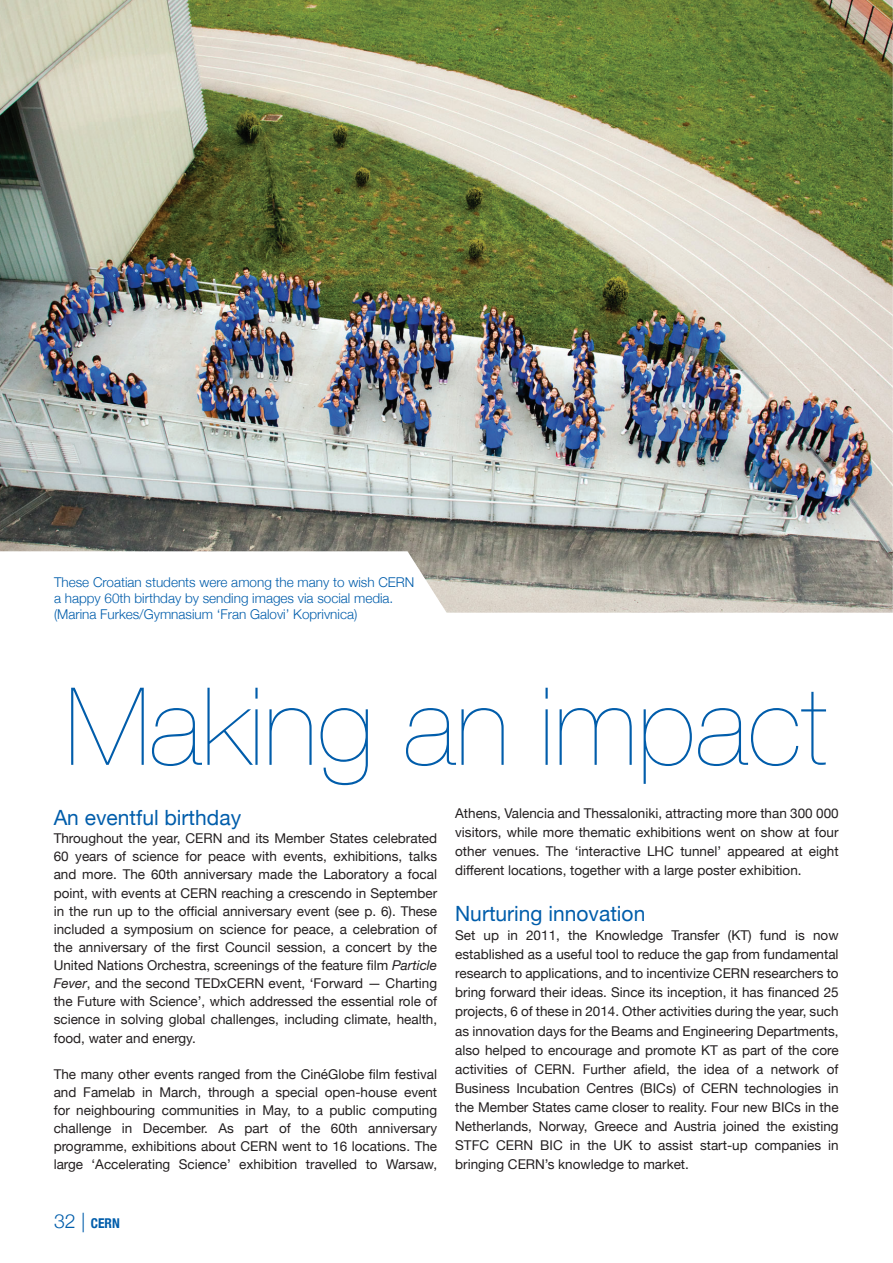
<style>
.page{position:relative;width:893px;height:1263px;background:#fff}
.page>*{position:absolute;margin:0;border:0;box-sizing:border-box;transform-origin:0 0}
.t1{font:200 108px "Helvetica Neue";color:#015dab}
.t2{font:21px "Helvetica Neue";color:#015dab}
.t3{font:13.5px/18.1px "Helvetica Neue";color:#231f20;text-align:justify}
.t4{font:300 13.5px/16.2px "Helvetica Neue";color:#015dab}
.t5{font:700 condensed 13.5px "Helvetica Neue";color:#015dab}
.s1{font-style:italic}
.s2{font-weight:300;font-stretch:normal;font-size:19.5px}
</style>
<div class="page">
<img style="left:0;top:0;width:893px;height:613px">
<p class="t4" style="left:54px;top:574px;width:362px">These Croatian students were among the many to wish CERN a happy 60th birthday by sending images via social media. (Marina Furkes/Gymnasium ‘Fran Galovi’ Koprivnica)</p>
<h1 class="t1" style="left:65px;top:664px;width:764px">Making an impact</h1>
<h2 class="t2" style="left:54px;top:805px;width:189px">An eventful birthday</h2>
<p class="t3" style="left:54px;top:829px;width:385px">Throughout the year, CERN and its Member States celebrated 60 years of science for peace with events, exhibitions, talks and more. The 60th anniversary made the Laboratory a focal point, with events at CERN reaching a crescendo in September in the run up to the official anniversary event (see p. 6). These included a symposium on science for peace, a celebration of the anniversary of the first Council session, a concert by the United Nations Orchestra, screenings of the feature film <span class="s1">Particle Fever</span>, and the second TEDxCERN event, ‘Forward — Charting the Future with Science’, which addressed the essential role of science in solving global challenges, including climate, health, food, water and energy.</p>
<p class="t3" style="left:54px;top:1065px;width:385px">The many other events ranged from the CinéGlobe film festival and Famelab in March, through a special open-house event for neighbouring communities in May, to a public computing challenge in December. As part of the 60th anniversary programme, exhibitions about CERN went to 16 locations. The large ‘Accelerating Science’ exhibition travelled to Warsaw,</p>
<p class="t5" style="left:54px;top:1215px;width:67px"><span class="s2">32 |</span> CERN</p>
<p class="t3" style="left:455px;top:803px;width:385px;line-height:19px">Athens, Valencia and Thessaloniki, attracting more than 300 000 visitors, while more thematic exhibitions went on show at four other venues. The ‘interactive LHC tunnel’ appeared at eight different locations, together with a large poster exhibition.</p>
<h2 class="t2" style="left:455px;top:901px;width:192px">Nurturing innovation</h2>
<p class="t3" style="left:455px;top:925px;width:385px;line-height:19px">Set up in 2011, the Knowledge Transfer (KT) fund is now established as a useful tool to reduce the gap from fundamental research to applications, and to incentivize CERN researchers to bring forward their ideas. Since its inception, it has financed 25 projects, 6 of these in 2014. Other activities during the year, such as innovation days for the Beams and Engineering Departments, also helped to encourage and promote KT as part of the core activities of CERN. Further afield, the idea of a network of Business Incubation Centres (BICs) of CERN technologies in the Member States came closer to reality. Four new BICs in the Netherlands, Norway, Greece and Austria joined the existing STFC CERN BIC in the UK to assist start-up companies in bringing CERN’s knowledge to market.</p>
</div>
